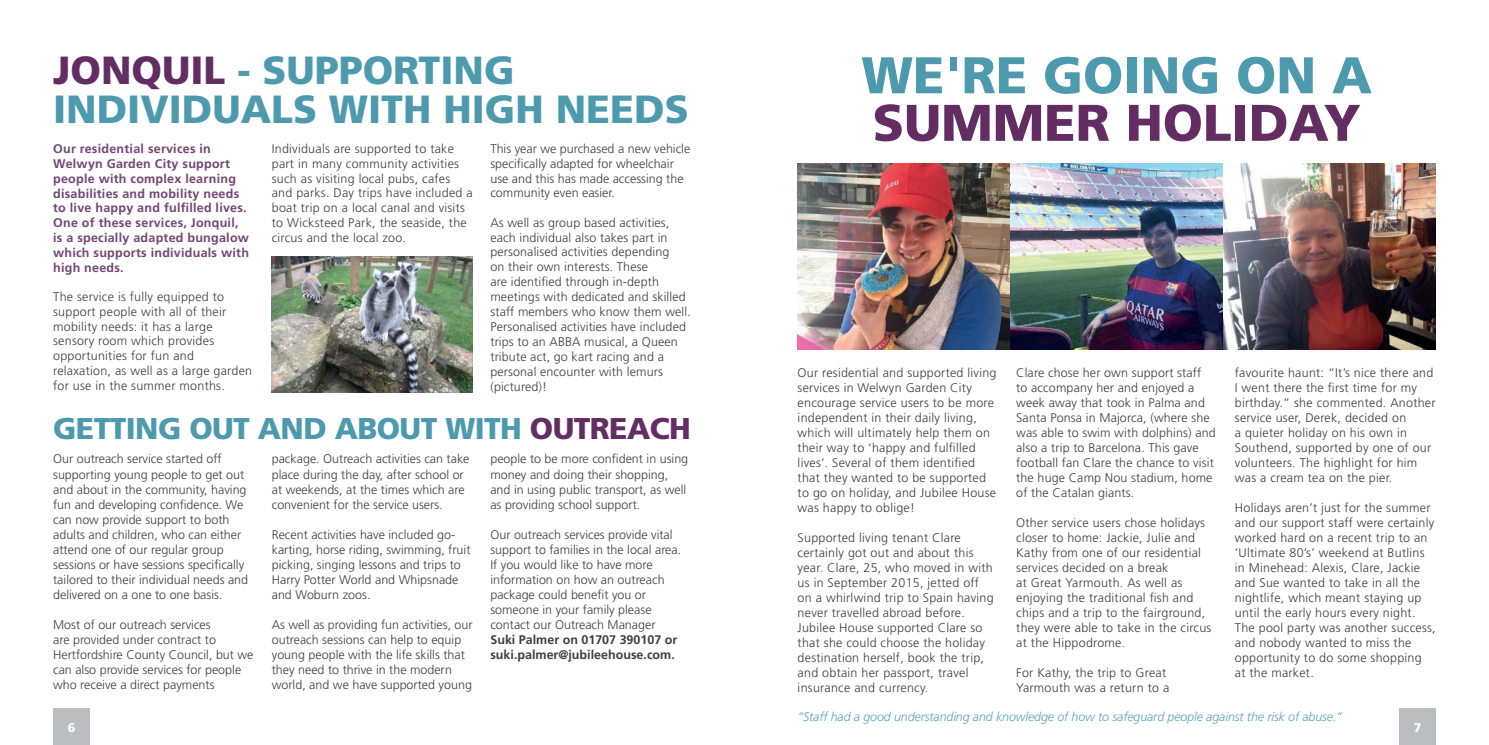
<style>
.page{position:relative;width:1489px;height:745px;background:#fff}
.page>*{position:absolute;margin:0;border:0;box-sizing:border-box;transform-origin:0 0}
.t1{font:900 51.5px "Frutiger";color:#4d9aaf}
.t2{font:900 51.5px "Frutiger";color:#632d64}
.t3{font:900 39.25px/39.2px "Frutiger";color:#4d9aaf}
.t4{font:900 30px "Frutiger";letter-spacing:-.02em;color:#4d9aaf}
.t5{font:300 12.5px/15px "Frutiger";letter-spacing:.01em;color:#3e3e3f}
.t6{font:700 12.5px/14.8px "Frutiger";letter-spacing:.02em;color:#714573}
.t7{font:italic 300 12.5px "Frutiger";letter-spacing:-.01em;color:#5fa4b7}
.t8{font:700 12.5px/15px "Frutiger";color:#3e3e3f}
.t9{font:900 12.5px "Frutiger";color:#fff}
.s1{color:#632d64}
</style>
<div class="page">
<img style="left:272px;top:256px;width:200px;height:136px">
<div style="left:53px;top:707px;width:37px;height:37px;background:#bcbdc0"></div>
<div style="left:1398px;top:707px;width:37px;height:37px;background:#bcbdc0"></div>
<img style="left:797px;top:163px;width:638px;height:186px">
<h2 class="t3" style="left:53px;top:50px;width:637px"><span class="s1">JONQUIL</span> - SUPPORTING<br>INDIVIDUALS WITH HIGH NEEDS</h2>
<h1 class="t1" style="left:861px;top:44px;width:512px">WE'RE GOING ON A</h1>
<h1 class="t2" style="left:872px;top:92px;width:489px">SUMMER HOLIDAY</h1>
<p class="t6" style="left:53px;top:141px;width:197px">Our residential services in<br>Welwyn Garden City support people with complex learning disabilities and mobility needs to live happy and fulfilled lives.<br>One of these services, Jonquil, is a specially adapted bungalow which supports individuals with high needs.</p>
<p class="t5" style="left:53px;top:289px;width:200px">The service is fully equipped to support people with all of their mobility needs: it has a large sensory room which provides opportunities for fun and relaxation, as well as a large garden for use in the summer months.</p>
<p class="t5" style="left:272px;top:141px;width:202px">Individuals are supported to take part in many community activities such as visiting local pubs, cafes and parks. Day trips have included a boat trip on a local canal and visits to Wicksteed Park, the seaside, the circus and the local zoo.</p>
<p class="t5" style="left:490px;top:141px;width:201px">This year we purchased a new vehicle specifically adapted for wheelchair use and this has made accessing the community even easier.</p>
<p class="t5" style="left:490px;top:215px;width:202px">As well as group based activities, each individual also takes part in personalised activities depending<br>on their own interests. These<br>are identified through in-depth meetings with dedicated and skilled staff members who know them well.<br>Personalised activities have included trips to an ABBA musical, a Queen tribute act, go kart racing and a personal encounter with lemurs (pictured)!</p>
<h3 class="t4" style="left:53px;top:410px;width:639px">GETTING OUT AND ABOUT WITH <span class="s1">OUTREACH</span></h3>
<p class="t5" style="left:53px;top:451px;width:196px">Our outreach service started off supporting young people to get out and about in the community, having fun and developing confidence. We can now provide support to both adults and children, who can either attend one of our regular group sessions or have sessions specifically tailored to their individual needs and delivered on a one to one basis.</p>
<p class="t5" style="left:53px;top:616px;width:202px">Most of our outreach services<br>are provided under contract to<br>Hertfordshire County Council, but we can also provide services for people who receive a direct payments</p>
<p class="t5" style="left:272px;top:451px;width:199px">package. Outreach activities can take place during the day, after school or at weekends, at the times which are convenient for the service users.</p>
<p class="t5" style="left:272px;top:526px;width:200px">Recent activities have included go&shy;karting, horse riding, swimming, fruit picking, singing lessons and trips to<br>Harry Potter World and Whipsnade and Woburn zoos.</p>
<p class="t5" style="left:272px;top:616px;width:202px">As well as providing fun activities, our outreach sessions can help to equip young people with the life skills that they need to thrive in the modern world, and we have supported young</p>
<p class="t5" style="left:490px;top:451px;width:199px">people to be more confident in using money and doing their shopping, and in using public transport, as well as providing school support.</p>
<p class="t5" style="left:490px;top:526px;width:192px">Our outreach services provide vital support to families in the local area.<br>If you would like to have more information on how an outreach package could benefit you or someone in your family please contact our Outreach Manager</p>
<p class="t8" style="left:490px;top:631px;width:188px">Suki Palmer on 01707 390107 or suki.palmer@jubileehouse.com.</p>
<p class="t5" style="left:797px;top:364px;width:200px">Our residential and supported living services in Welwyn Garden City encourage service users to be more independent in their daily living, which will ultimately help them on their way to ‘happy and fulfilled lives’. Several of them identified that they wanted to be supported to go on holiday, and Jubilee House was happy to oblige!</p>
<p class="t5" style="left:797px;top:529px;width:198px">Supported living tenant Clare certainly got out and about this year. Clare, 25, who moved in with us in September 2015, jetted off on a whirlwind trip to Spain having never travelled abroad before.<br>Jubilee House supported Clare so that she could choose the holiday destination herself, book the trip, and obtain her passport, travel insurance and currency.</p>
<p class="t5" style="left:1016px;top:364px;width:201px">Clare chose her own support staff<br>to accompany her and enjoyed a week away that took in Palma and<br>Santa Ponsa in Majorca, (where she was able to swim with dolphins) and also a trip to Barcelona. This gave football fan Clare the chance to visit the huge Camp Nou stadium, home of the Catalan giants.</p>
<p class="t5" style="left:1016px;top:514px;width:197px">Other service users chose holidays closer to home: Jackie, Julie and<br>Kathy from one of our residential services decided on a break<br>at Great Yarmouth. As well as enjoying the traditional fish and chips and a trip to the fairground, they were able to take in the circus at the Hippodrome.</p>
<p class="t5" style="left:1016px;top:664px;width:155px">For Kathy, the trip to Great<br>Yarmouth was a return to a</p>
<p class="t5" style="left:1234px;top:364px;width:202px">favourite haunt: “It’s nice there and<br>I went there the first time for my birthday.” she commented. Another service user, Derek, decided on<br>a quieter holiday on his own in<br>Southend, supported by one of our volunteers. The highlight for him was a cream tea on the pier.</p>
<p class="t5" style="left:1234px;top:499px;width:202px">Holidays aren’t just for the summer and our support staff were certainly worked hard on a recent trip to an ‘Ultimate 80’s’ weekend at Butlins in Minehead: Alexis, Clare, Jackie and Sue wanted to take in all the nightlife, which meant staying up until the early hours every night.<br>The pool party was another success, and nobody wanted to miss the opportunity to do some shopping<br>at the market.</p>
<p class="t7" style="left:797px;top:708px;width:546px">“Staff had a good understanding and knowledge of how to safeguard people against the risk of abuse.”</p>
<p class="t9" style="left:68px;top:719px;width:9px">6</p>
<p class="t9" style="left:1413px;top:719px;width:9px">7</p>
</div>
